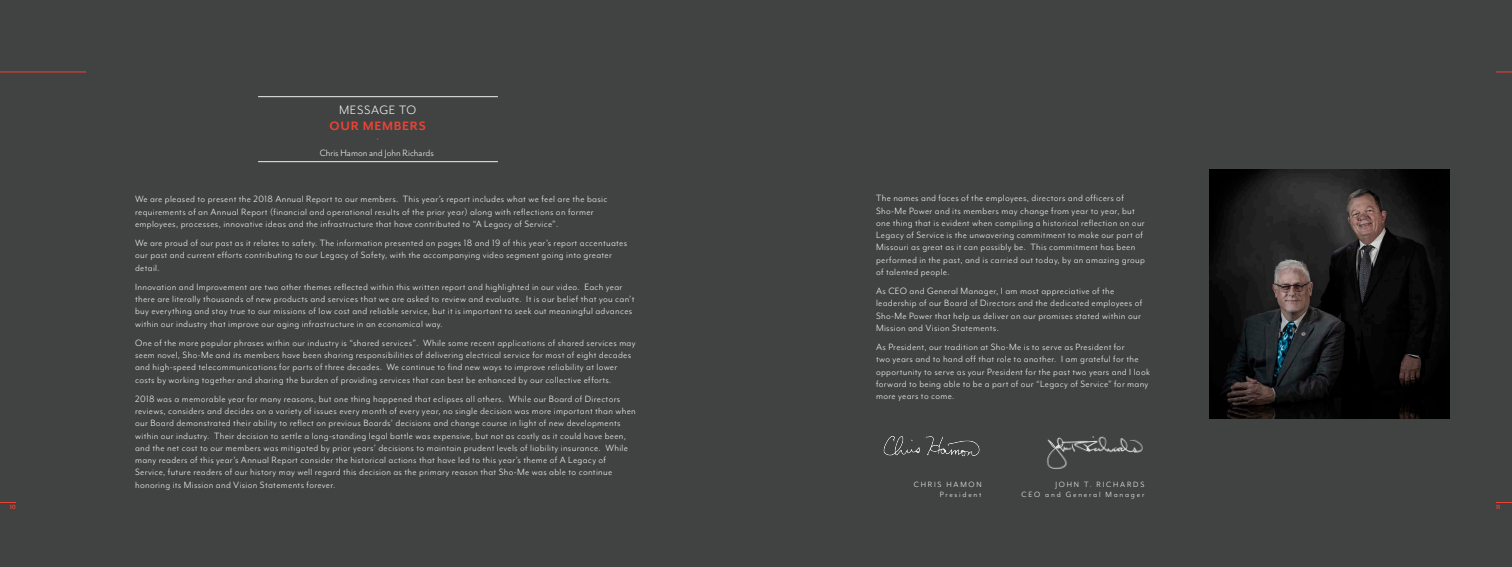
<style>
.page{position:relative;width:1512px;height:567px;background:#414343}
.page>*{position:absolute;margin:0;border:0;box-sizing:border-box;transform-origin:0 0}
.H1___Center{font:700 14px "Mr Eaves Mod OT";letter-spacing:.05em;color:#ee4232}
.H1___Center-2{font:14px "Mr Eaves Mod OT";letter-spacing:.05em;color:#edeff0}
.t1{font:10.5px/12.2px "Mr Eaves Mod OT";letter-spacing:.03em;color:#edeff0}
.H4___Center{font:10.5px "Mr Eaves San OT";color:#edeff0}
.H5___Center{font:8.75px "Mr Eaves Mod OT";letter-spacing:.2em;color:#edeff0}
.t2{font:700 7px "Mr Eaves Mod OT";color:#ee4232}
</style>
<div class="page">
<img style="left:1209px;top:170px;width:240px;height:248px">
<hr style="left:258px;top:96px;width:240px;height:1px;background:#edeff0">
<hr style="left:258px;top:161px;width:240px;height:1px;background:#edeff0">
<img style="left:883px;top:436px;width:97px;height:21px">
<img style="left:1046px;top:436px;width:97px;height:33px">
<svg style="left:1496px;top:72px;width:16px;height:1px"></svg>
<svg style="left:0;top:502px;width:16px;height:1px"></svg>
<svg style="left:1496px;top:502px;width:16px;height:1px"></svg>
<hr style="left:0;top:72px;width:86px;height:1px;background:#ee4232">
<p class="H1___Center-2" style="left:339px;top:102px;width:79px">MESSAGE TO</p>
<p class="H1___Center" style="left:330px;top:118px;width:98px">OUR MEMBERS</p>
<p class="H4___Center" style="left:320px;top:147px;width:116px">Chris Hamon and John Richards</p>
<p class="t1" style="left:135px;top:193px;width:474px">We are pleased to present the 2018 Annual Report to our members. This year’s report includes what we feel are the basic requirements of an Annual Report (financial and operational results of the prior year) along with reflections on former employees, processes, innovative ideas and the infrastructure that have contributed to “A Legacy of Service”.</p>
<p class="t1" style="left:135px;top:237px;width:494px">We are proud of our past as it relates to safety. The information presented on pages 18 and 19 of this year’s report accentuates our past and current efforts contributing to our Legacy of Safety, with the accompanying video segment going into greater detail.</p>
<p class="t1" style="left:135px;top:281px;width:501px">Innovation and Improvement are two other themes reflected within this written report and highlighted in our video. Each year there are literally thousands of new products and services that we are asked to review and evaluate. It is our belief that you can’t buy everything and stay true to our missions of low cost and reliable service, but it is important to seek out meaningful advances within our industry that improve our aging infrastructure in an economical way.</p>
<p class="t1" style="left:135px;top:337px;width:502px">One of the more popular phrases within our industry is “shared services”. While some recent applications of shared services may seem novel, Sho-Me and its members have been sharing responsibilities of delivering electrical service for most of eight decades and high-speed telecommunications for parts of three decades. We continue to find new ways to improve reliability at lower costs by working together and sharing the burden of providing services that can best be enhanced by our collective efforts.</p>
<p class="t1" style="left:135px;top:393px;width:502px">2018 was a memorable year for many reasons, but one thing happened that eclipses all others. While our Board of Directors reviews, considers and decides on a variety of issues every month of every year, no single decision was more important than when our Board demonstrated their ability to reflect on previous Boards’ decisions and change course in light of new developments within our industry. Their decision to settle a long-standing legal battle was expensive, but not as costly as it could have been, and the net cost to our members was mitigated by prior years’ decisions to maintain prudent levels of liability insurance. While many readers of this year’s Annual Report consider the historical actions that have led to this year’s theme of A Legacy of Service, future readers of our history may well regard this decision as the primary reason that Sho-Me was able to continue honoring its Mission and Vision Statements forever.</p>
<p class="t1" style="left:876px;top:192px;width:270px">The names and faces of the employees, directors and officers of Sho-Me Power and its members may change from year to year, but one thing that is evident when compiling a historical reflection on our Legacy of Service is the unwavering commitment to make our part of Missouri as great as it can possibly be. This commitment has been performed in the past, and is carried out today, by an amazing group of talented people.</p>
<p class="t1" style="left:876px;top:285px;width:268px">As CEO and General Manager, I am most appreciative of the leadership of our Board of Directors and the dedicated employees of Sho-Me Power that help us deliver on our promises stated within our Mission and Vision Statements.</p>
<p class="t1" style="left:876px;top:341px;width:275px">As President, our tradition at Sho-Me is to serve as President for<br>two years and to hand off that role to another. I am grateful for the opportunity to serve as your President for the past two years and I look forward to being able to be a part of our “Legacy of Service” for many more years to come.</p>
<p class="H5___Center" style="left:914px;top:479px;width:69px">CHRIS HAMON</p>
<p class="H5___Center" style="left:940px;top:490px;width:43px">President</p>
<p class="H5___Center" style="left:1056px;top:479px;width:90px">JOHN T. RICHARDS</p>
<p class="H5___Center" style="left:1022px;top:490px;width:124px">CEO and General Manager</p>
<p class="t2" style="left:10px;top:503px;width:8px">10</p>
<p class="t2" style="left:1496px;top:503px;width:6px">11</p>
</div>
